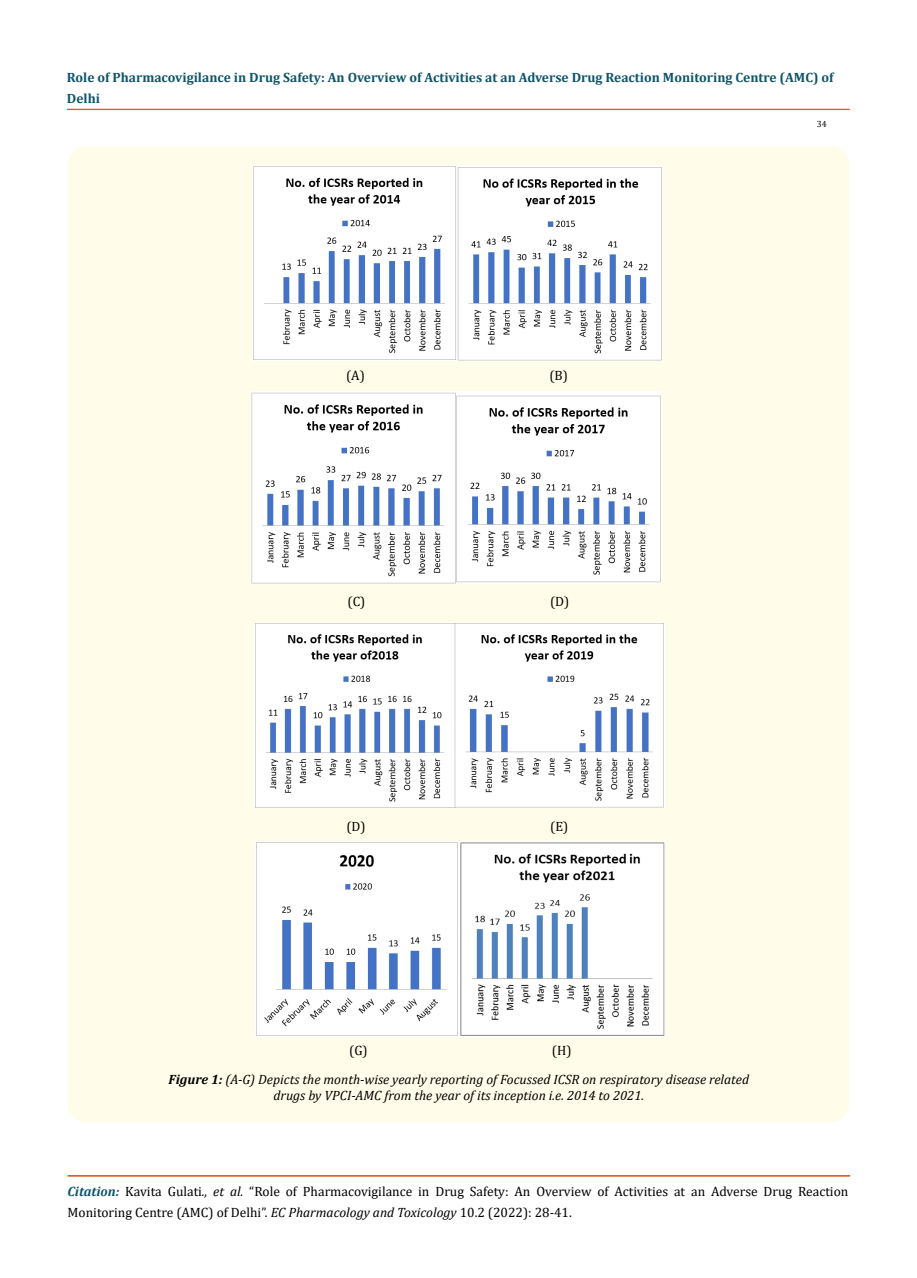
<style>
.page{position:relative;width:917px;height:1278px;background:#fff}
.page>*{position:absolute;margin:0;border:0;box-sizing:border-box;transform-origin:0 0}
.t1{font:13.5px/21px "Cambria";color:#000}
.t2{font:italic 13.5px/16.2px "Cambria";color:#000;text-align:center}
.t3{font:700 13.5px/21px "Cambria";color:#0e546a}
.t4{font:9px "Cambria";color:#000}
.s1{font-weight:700}
.s2{font-weight:700;font-style:italic;color:#0e546a}
.s3{font-style:italic}
</style>
<div class="page">
<div style="left:67px;top:109px;width:782px;height:1px;border:1px solid #e05d1a"></div>
<div style="left:67px;top:147px;width:782px;height:975px;background:#fffde9;border-radius:18px"></div>
<img style="left:252px;top:166px;width:410px;height:194px">
<img style="left:252px;top:391px;width:409px;height:192px">
<img style="left:254px;top:622px;width:410px;height:186px">
<img style="left:255px;top:842px;width:409px;height:194px">
<p class="t3" style="left:67px;top:66px;width:768px">Role of Pharmacovigilance in Drug Safety: An Overview of Activities at an Adverse Drug Reaction Monitoring Centre (AMC) of<br>Delhi</p>
<p class="t4" style="left:816px;top:118px;width:11px">34</p>
<p class="t1" style="left:346px;top:365px;width:20px">(A)</p>
<p class="t1" style="left:549px;top:365px;width:20px">(B)</p>
<p class="t1" style="left:347px;top:591px;width:19px">(C)</p>
<p class="t1" style="left:550px;top:591px;width:21px">(D)</p>
<p class="t1" style="left:346px;top:816px;width:21px">(D)</p>
<p class="t1" style="left:550px;top:816px;width:20px">(E)</p>
<p class="t1" style="left:349px;top:1039px;width:20px">(G)</p>
<p class="t1" style="left:552px;top:1039px;width:21px">(H)</p>
<p class="t2" style="left:168px;top:1070px;width:582px"><span class="s1">Figure 1:</span> (A-G) Depicts the month-wise yearly reporting of Focussed ICSR on respiratory disease related drugs by VPCI-AMC from the year of its inception i.e. 2014 to 2021.</p>
<p class="t1" style="left:68px;top:1181px;width:782px"><span class="s2">Citation:</span> Kavita Gulati<span class="s3">., et al.</span> “Role of Pharmacovigilance in Drug Safety: An Overview of Activities at an Adverse Drug Reaction<br>Monitoring Centre (AMC) of Delhi”. <span class="s3">EC Pharmacology and Toxicology</span> 10.2 (2022): 28-41.</p>
</div>
